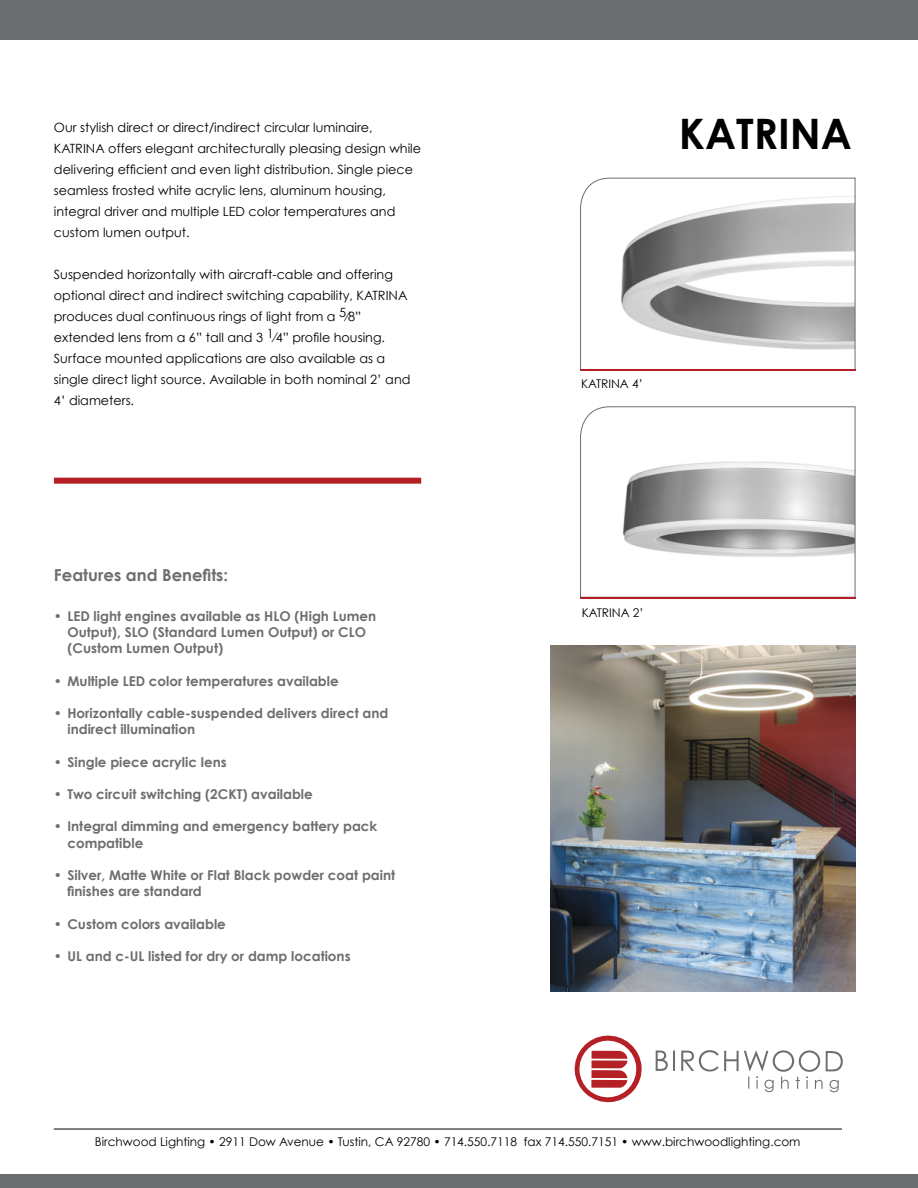
<style>
.page{position:relative;width:918px;height:1188px;background:#fff}
.page>*{position:absolute;margin:0;border:0;box-sizing:border-box;transform-origin:0 0}
.t1{font:700 42px "Century Gothic";color:#000}
.t2{font:700 16.5px "Century Gothic";color:#6d6e71}
.t3{font:700 13.5px/16.2px "Century Gothic";color:#6d6e71}
.t4{font:12.75px/21px "Century Gothic";color:#000}
.t5{font:12px "Century Gothic";color:#000}
</style>
<div class="page">
<hr style="left:54px;top:1129px;width:788px;height:1px;background:#000">
<svg style="left:656px;top:1051px;width:12px;height:20px"></svg>
<hr style="left:673px;top:1051px;width:2px;height:20px;background:#6d6e71">
<svg style="left:681px;top:1050px;width:162px;height:42px"></svg>
<svg style="left:574px;top:1035px;width:68px;height:68px"></svg>
<div style="left:54px;top:478px;width:367px;height:6px;background:#b42025"></div>
<div style="left:0;top:0;width:918px;height:40px;background:#6d6e71"></div>
<div style="left:0;top:1174px;width:918px;height:14px;background:#6d6e71"></div>
<svg style="left:580px;top:177px;width:276px;height:192px"></svg>
<svg style="left:580px;top:369px;width:276px;height:2px"></svg>
<svg style="left:580px;top:406px;width:276px;height:191px"></svg>
<svg style="left:580px;top:597px;width:276px;height:1px"></svg>
<img style="left:551px;top:646px;width:305px;height:346px">
<p class="t4" style="left:54px;top:117px;width:369px">Our stylish direct or direct/indirect circular luminaire, KATRINA offers elegant architecturally pleasing design while delivering efficient and even light distribution. Single piece seamless frosted white acrylic lens, aluminum housing, integral driver and multiple LED color temperatures and custom lumen output.</p>
<p class="t4" style="left:54px;top:264px;width:358px">Suspended horizontally with aircraft-cable and offering optional direct and indirect switching capability, KATRINA produces dual continuous rings of light from a 5⁄8” extended lens from a 6” tall and 3 1⁄4” profile housing.<br>Surface mounted applications are also available as a single direct light source. Available in both nominal 2’ and 4’ diameters.</p>
<p class="t2" style="left:54px;top:564px;width:176px">Features and Benefits:</p>
<p class="t3" style="left:67px;top:607px;width:310px;text-indent:-14px">• LED light engines available as HLO (High Lumen<br>Output), SLO (Standard Lumen Output) or CLO (Custom Lumen Output)</p>
<p class="t3" style="left:54px;top:672px;width:286px">• Multiple LED color temperatures available</p>
<p class="t3" style="left:67px;top:705px;width:323px;text-indent:-14px">• Horizontally cable-suspended delivers direct and indirect illumination</p>
<p class="t3" style="left:54px;top:753px;width:174px">• Single piece acrylic lens</p>
<p class="t3" style="left:54px;top:786px;width:260px">• Two circuit switching (2CKT) available</p>
<p class="t3" style="left:67px;top:818px;width:311px;text-indent:-14px">• Integral dimming and emergency battery pack compatible</p>
<p class="t3" style="left:67px;top:867px;width:329px;text-indent:-14px">• Silver, Matte White or Flat Black powder coat paint finishes are standard</p>
<p class="t3" style="left:54px;top:915px;width:173px">• Custom colors available</p>
<p class="t3" style="left:54px;top:948px;width:298px">• UL and c-UL listed for dry or damp locations</p>
<h1 class="t1" style="left:679px;top:108px;width:175px">KATRINA</h1>
<p class="t5" style="left:581px;top:377px;width:64px">KATRINA 4’</p>
<p class="t5" style="left:582px;top:605px;width:64px">KATRINA 2’</p>
<p class="t5" style="left:95px;top:1134px;width:707px">Birchwood Lighting • 2911 Dow Avenue • Tustin, CA 92780 • 714.550.7118 fax 714.550.7151 • www.birchwoodlighting.com</p>
</div>
